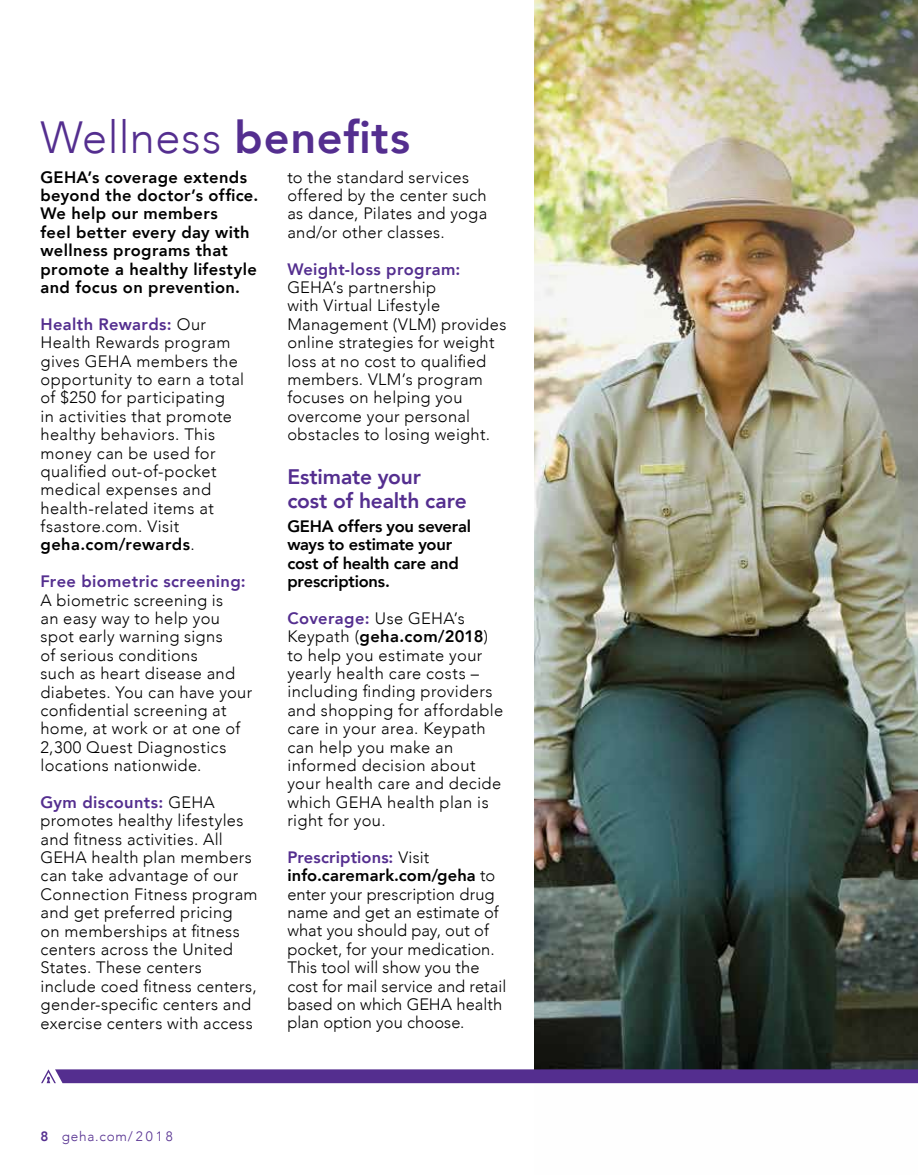
<style>
.page{position:relative;width:918px;height:1175px;background:#fff}
.page>*{position:absolute;margin:0;border:0;box-sizing:border-box;transform-origin:0 0}
.t1{font:300 45px "Avenir";letter-spacing:.01em;color:#542e8f}
.t2{font:800 21px/24px "Avenir";letter-spacing:-.005em;color:#542e8f}
.t3{font:300 16.5px/18.5px "Avenir";letter-spacing:.02em;color:#000}
.t4{font:800 16.5px/18.5px "Avenir";letter-spacing:.02em;color:#000}
.t5{font:800 16.5px/18.5px "Avenir";letter-spacing:-.01em;color:#000}
.t6{font:800 16.5px "Avenir";letter-spacing:.025em;color:#542e8f}
.t7{font:300 13.5px "Avenir";letter-spacing:.055em;color:#542e8f}
.s1{font-weight:800}
.s2{font-weight:800;color:#542e8f}
</style>
<div class="page">
<img style="left:534px;top:0;width:384px;height:1084px">
<svg style="left:41px;top:1069px;width:877px;height:14px;background:#583491"></svg>
<h1 class="t1" style="left:40px;top:111px;width:371px">Wellness <span class="s1">benefits</span></h1>
<p class="t3" style="left:287px;top:168px;width:201px">to the standard services offered by the center such as dance, Pilates and yoga and/or other classes.</p>
<p class="t6" style="left:287px;top:256px;width:175px">Weight-loss program:</p>
<p class="t3" style="left:287px;top:278px;width:221px">GEHA’s partnership<br>with Virtual Lifestyle<br>Management (VLM) provides online strategies for weight loss at no cost to qualified members. VLM’s program focuses on helping you overcome your personal obstacles to losing weight.</p>
<p class="t2" style="left:287px;top:465px;width:181px">Estimate your<br>cost of health care</p>
<p class="t5" style="left:287px;top:517px;width:185px">GEHA offers you several ways to estimate your cost of health care and prescriptions.</p>
<p class="t3" style="left:287px;top:609px;width:217px"><span class="s2">Coverage:</span> Use GEHA’s<br>Keypath (<span class="s1">geha.com/2018</span>) to help you estimate your yearly health care costs – including finding providers and shopping for affordable care in your area. Keypath can help you make an informed decision about your health care and decide which GEHA health plan is right for you.</p>
<p class="t3" style="left:287px;top:848px;width:220px"><span class="s2">Prescriptions:</span> Visit <span class="s1">info.caremark.com/geha</span> to enter your prescription drug name and get an estimate of what you should pay, out of pocket, for your medication.<br>This tool will show you the cost for mail service and retail based on which GEHA health plan option you choose.</p>
<p class="t4" style="left:40px;top:168px;width:219px">GEHA’s coverage extends beyond the doctor’s office.<br>We help our members<br>feel better every day with wellness programs that promote a healthy lifestyle and focus on prevention.</p>
<p class="t3" style="left:40px;top:315px;width:205px"><span class="s2">Health Rewards:</span> Our<br>Health Rewards program gives GEHA members the opportunity to earn a total of $250 for participating<br>in activities that promote healthy behaviors. This money can be used for qualified out-of-pocket medical expenses and health-related items at fsastore.com. Visit <span class="s1">geha.com/rewards</span>.</p>
<p class="t6" style="left:40px;top:568px;width:207px">Free biometric screening:</p>
<p class="t3" style="left:40px;top:590px;width:213px">A biometric screening is<br>an easy way to help you spot early warning signs<br>of serious conditions<br>such as heart disease and diabetes. You can have your confidential screening at home, at work or at one of<br>2,300 Quest Diagnostics locations nationwide.</p>
<p class="t3" style="left:40px;top:793px;width:219px"><span class="s2">Gym discounts:</span> GEHA promotes healthy lifestyles and fitness activities. All<br>GEHA health plan members can take advantage of our<br>Connection Fitness program and get preferred pricing<br>on memberships at fitness centers across the United<br>States. These centers include coed fitness centers, gender-specific centers and exercise centers with access</p>
<p class="t7" style="left:40px;top:1128px;width:134px"><span class="s1">8</span> geha.com/ 2 0 1 8</p>
</div>
